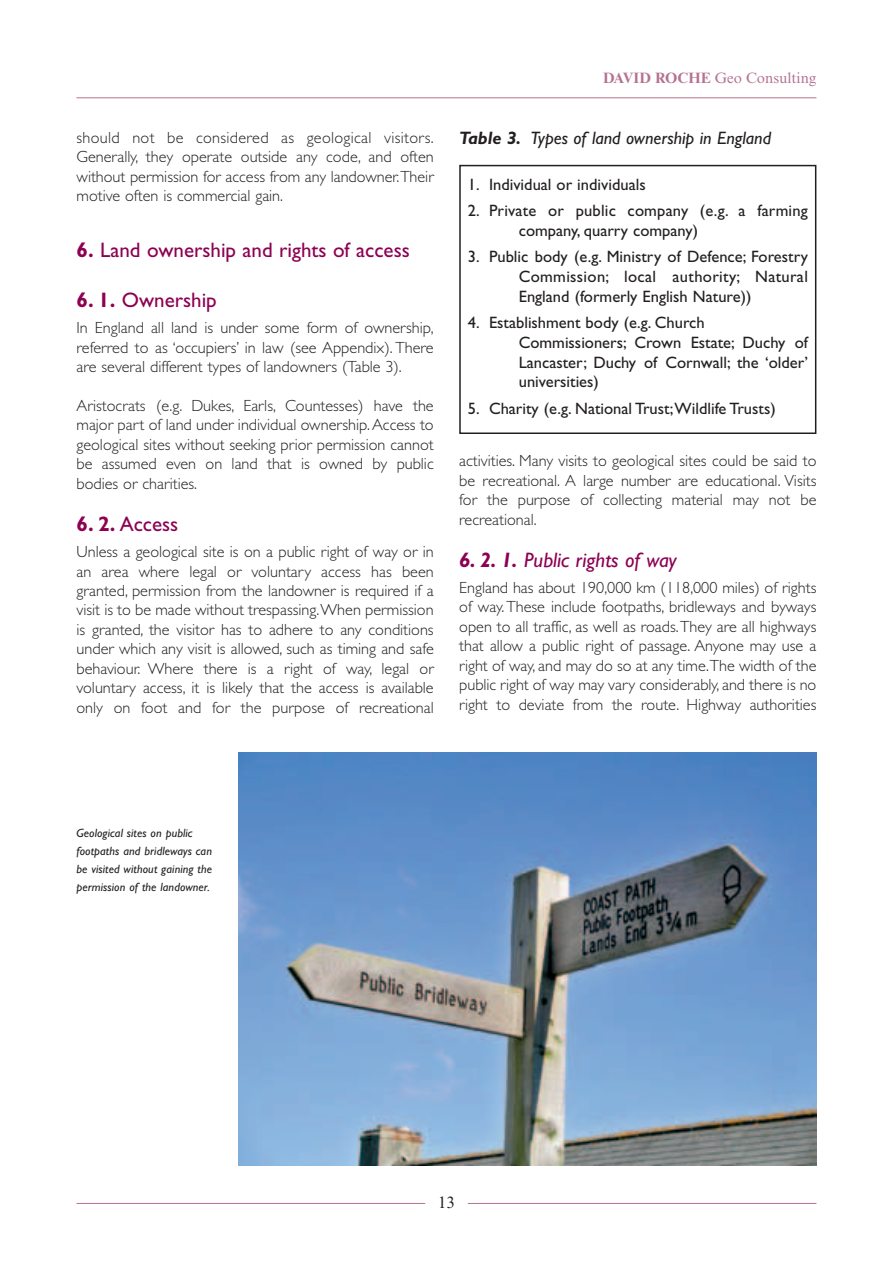
<style>
.page{position:relative;width:893px;height:1263px;background:#fff}
.page>*{position:absolute;margin:0;border:0;box-sizing:border-box;transform-origin:0 0}
.t1{font:21px "Gill Sans";color:#8d0052}
.t2{font:italic 21px "Gill Sans";color:#8d0052}
.t3{font:italic 18px "Gill Sans";color:#231f20}
.t4{font:16.5px/19.8px "Gill Sans";color:#231f20}
.t5{font:16.5px "Times NRMT";color:#231f20}
.t6{font:300 16.2px/19.5px "Gill Sans";color:#231f20;text-align:justify}
.t7{font:15px "Times NRMT";color:#b57292}
.t8{font:italic 12px/18px "Gill Sans";letter-spacing:.01em;color:#231f20}
.s1{font-weight:700}
</style>
<div class="page">
<hr style="left:77px;top:97px;width:739px;height:1px;background:#b57292">
<hr style="left:77px;top:1203px;width:348px;height:1px;background:#b57292">
<hr style="left:468px;top:1203px;width:348px;height:1px;background:#b57292">
<div style="left:459px;top:165px;width:357px;height:269px;border:2px solid #231f20"></div>
<img style="left:238px;top:752px;width:578px;height:413px">
<p class="t6" style="left:77px;top:129px;width:359px">should not be considered as geological visitors.<br>Generally, they operate outside any code, and often without permission for access from any landowner.Their motive often is commercial gain.</p>
<p class="t1" style="left:77px;top:242px;width:335px"><span class="s1">6.</span> Land ownership and rights of access</p>
<p class="t1" style="left:77px;top:293px;width:142px"><span class="s1">6. 1.</span> Ownership</p>
<p class="t6" style="left:77px;top:320px;width:359px">In England all land is under some form of ownership, referred to as ‘occupiers’ in law (see Appendix). There are several different types of landowners (Table 3).</p>
<p class="t6" style="left:77px;top:398px;width:359px">Aristocrats (e.g. Dukes, Earls, Countesses) have the major part of land under individual ownership.Access to geological sites without seeking prior permission cannot be assumed even on land that is owned by public bodies or charities.</p>
<p class="t1" style="left:77px;top:517px;width:103px"><span class="s1">6. 2.</span> Access</p>
<p class="t6" style="left:77px;top:544px;width:359px">Unless a geological site is on a public right of way or in an area where legal or voluntary access has been granted, permission from the landowner is required if a visit is to be made without trespassing.When permission is granted, the visitor has to adhere to any conditions under which any visit is allowed, such as timing and safe behaviour. Where there is a right of way, legal or voluntary access, it is likely that the access is available only on foot and for the purpose of recreational</p>
<p class="t7" style="left:603px;top:72px;width:215px"><span class="s1">DAVID ROCHE</span> Geo Consulting</p>
<p class="t3" style="left:459px;top:132px;width:313px"><span class="s1">Table 3.</span> Types of land ownership in England</p>
<p class="t4" style="left:468px;top:176px;width:179px">1. Individual or individuals</p>
<p class="t4" style="left:519px;top:203px;width:291px;text-indent:-51px">2. Private or public company (e.g. a farming company, quarry company)</p>
<p class="t4" style="left:519px;top:249px;width:291px;text-align:justify;text-indent:-51px">3. Public body (e.g. Ministry of Defence; Forestry Commission; local authority; Natural England (formerly English Nature))</p>
<p class="t4" style="left:519px;top:314px;width:291px;text-indent:-51px">4. Establishment body (e.g. Church Commissioners; Crown Estate; Duchy of Lancaster; Duchy of Cornwall; the ‘older’ universities)</p>
<p class="t4" style="left:468px;top:400px;width:309px">5. Charity (e.g. National Trust;Wildlife Trusts)</p>
<p class="t6" style="left:459px;top:453px;width:359px">activities. Many visits to geological sites could be said to be recreational. A large number are educational. Visits for the purpose of collecting material may not be recreational.</p>
<p class="t2" style="left:459px;top:552px;width:219px"><span class="s1">6. 2. 1.</span> Public rights of way</p>
<p class="t6" style="left:459px;top:579px;width:359px">England has about 190,000 km (118,000 miles) of rights of way. These include footpaths, bridleways and byways open to all traffic, as well as roads.They are all highways that allow a public right of passage. Anyone may use a right of way, and may do so at any time.The width of the public right of way may vary considerably, and there is no right to deviate from the route. Highway authorities</p>
<p class="t8" style="left:77px;top:826px;width:137px">Geological sites on public footpaths and bridleways can be visited without gaining the permission of the landowner.</p>
<p class="t5" style="left:438px;top:1196px;width:18px">13</p>
</div>
